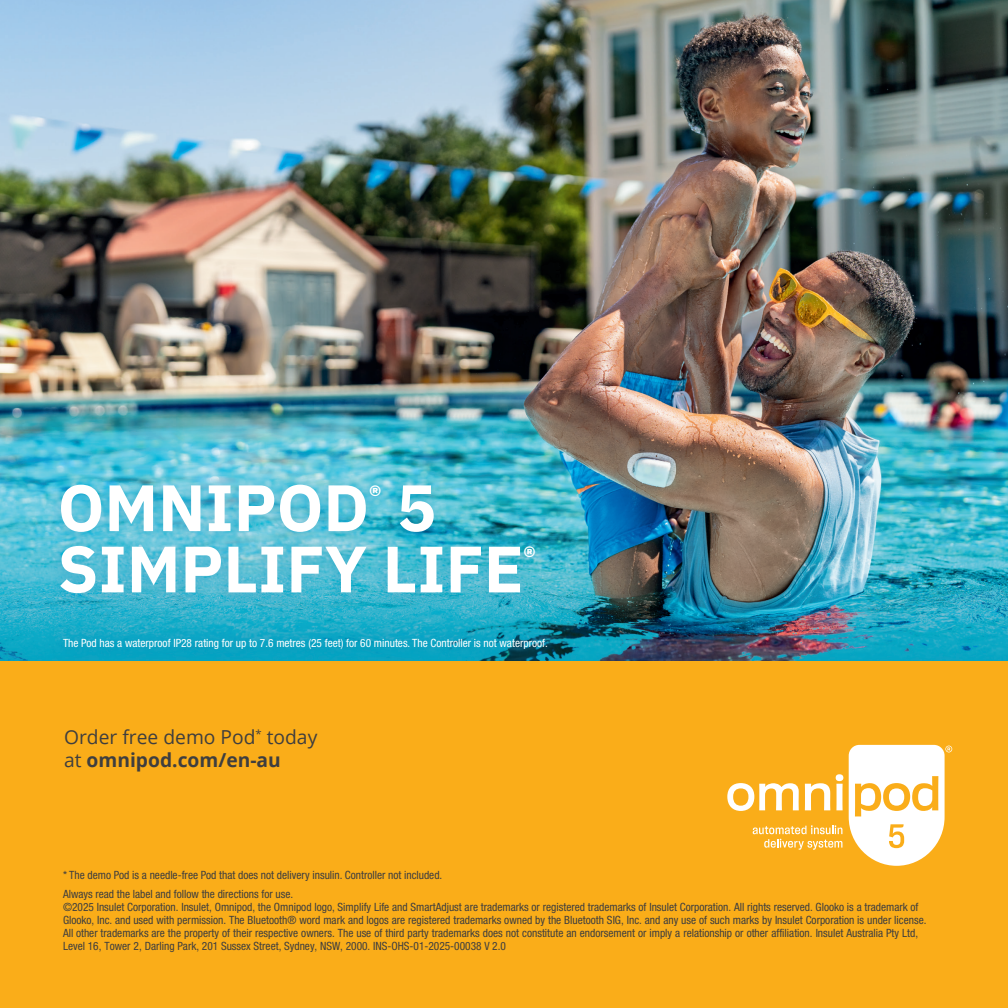
<style>
.page{position:relative;width:1008px;height:1008px;background:#fff}
.page>*{position:absolute;margin:0;border:0;box-sizing:border-box;transform-origin:0 0}
.Subhead{font:700 65.45px "IBM Plex Sans";color:#fff}
.Subhead-2{font:700 26.6px "IBM Plex Sans";color:#fff}
.t1{font:19.25px/22.8px "Open Sans";color:#3e3e3f}
.Legal{font:condensed 11.38px/13.1px "Helvetica Neue LT Std";color:#3e3e3f}
.Legal-2{font:condensed 11.38px "Helvetica Neue LT Std";color:#fff}
.s1{font-weight:700}
</style>
<div class="page">
<img style="left:0;top:0;width:1008px;height:662px">
<div style="left:0;top:662px;width:1008px;height:346px;background:#faad19"></div>
<svg style="left:753px;top:825px;width:89px;height:25px"></svg>
<div style="left:836px;top:774px;width:7px;height:7px;background:#fff;border-radius:50%"></div>
<svg style="left:805px;top:783px;width:25px;height:27px"></svg>
<svg style="left:836px;top:784px;width:7px;height:26px"></svg>
<svg style="left:727px;top:783px;width:72px;height:28px"></svg>
<svg style="left:849px;top:745px;width:103px;height:121px"></svg>
<div style="left:47px;top:623px;width:516px;height:43px;background:#0b8dbb;opacity:.5"></div>
<div style="left:46px;top:473px;width:500px;height:135px;background:#0b8dbb;opacity:.3"></div>
<p class="Subhead" style="left:58px;top:456px;width:380px">OMNIPOD 5</p>
<p class="Subhead-2" style="left:369px;top:473px;width:14px">®</p>
<p class="Subhead" style="left:58px;top:517px;width:467px">SIMPLIFY LIFE</p>
<p class="Subhead-2" style="left:524px;top:534px;width:14px">®</p>
<p class="Legal-2" style="left:63px;top:636px;width:486px">The Pod has a waterproof IP28 rating for up to 7.6 metres (25 feet) for 60 minutes. The Controller is not waterproof.</p>
<p class="t1" style="left:64px;top:725px;width:255px">Order free demo Pod<sup>*</sup> today at <span class="s1">omnipod.com/en-au</span></p>
<p class="Legal" style="left:63px;top:866px;width:381px;line-height:18.4px">* The demo Pod is a needle-free Pod that does not delivery insulin. Controller not included.<br>Always read the label and follow the directions for use.</p>
<p class="Legal" style="left:63px;top:900px;width:865px">©2025 Insulet Corporation. Insulet, Omnipod, the Omnipod logo, Simplify Life and SmartAdjust are trademarks or registered trademarks of Insulet Corporation. All rights reserved. Glooko is a trademark of Glooko, Inc. and used with permission. The Bluetooth® word mark and logos are registered trademarks owned by the Bluetooth SIG, Inc. and any use of such marks by Insulet Corporation is under license.<br>All other trademarks are the property of their respective owners. The use of third party trademarks does not constitute an endorsement or imply a relationship or other affiliation. Insulet Australia Pty Ltd, Level 16, Tower 2, Darling Park, 201 Sussex Street, Sydney, NSW, 2000. INS-OHS-01-2025-00038 V 2.0</p>
</div>
